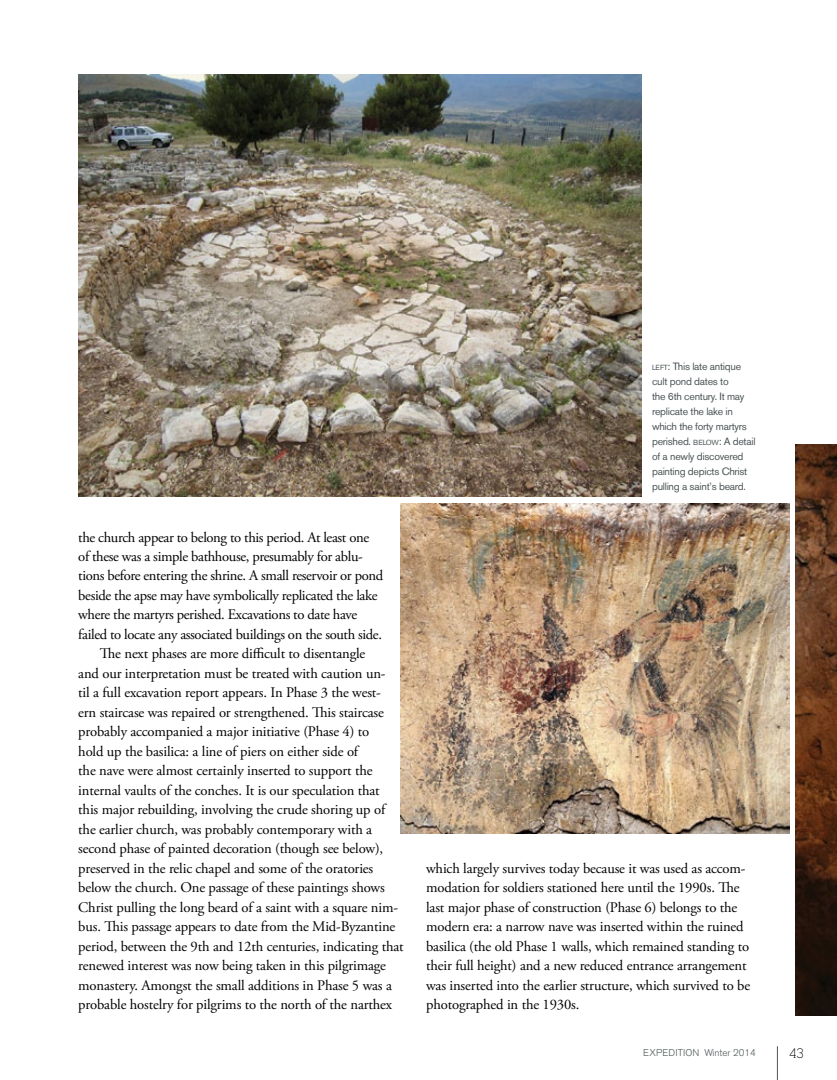
<style>
.page{position:relative;width:837px;height:1080px;background:#fff}
.page>*{position:absolute;margin:0;border:0;box-sizing:border-box;transform-origin:0 0}
.t1{font:14.7px/19.5px "Adobe Garamond Pro";letter-spacing:-.01em;color:#000}
.t2{font:13.5px "Alexandria";color:#000}
.t3{font:10.5px/15px "Akzidenz Grotesk BE";letter-spacing:-.025em;color:#4d5557}
.t4{font:300 9.75px "Akzidenz Grotesk BE";color:#4d5557}
.s1{font-size:7.35px}
.s2{font-style:inherit}
</style>
<div class="page">
<hr style="left:777px;top:1046px;width:1px;height:34px;background:#4d5557">
<img style="left:78px;top:75px;width:563px;height:422px">
<img style="left:796px;top:445px;width:41px;height:570px">
<img style="left:400px;top:504px;width:389px;height:330px">
<p class="t1" style="left:78px;top:528px;width:292px">the church appear to belong to this period. At least one</p>
<p class="t1" style="left:78px;top:547px;width:286px">of these was a simple bathhouse, presumably for ablu-</p>
<p class="t1" style="left:78px;top:567px;width:306px">tions before entering the shrine. A small reservoir or pond</p>
<p class="t1" style="left:78px;top:586px;width:301px">beside the apse may have symbolically replicated the lake</p>
<p class="t1" style="left:78px;top:606px;width:281px">where the martyrs perished. Excavations to date have</p>
<p class="t1" style="left:78px;top:625px;width:305px">failed to locate any associated buildings on the south side.</p>
<p class="t1" style="left:100px;top:645px;width:267px">The next phases are more difficult to disentangle</p>
<p class="t1" style="left:78px;top:664px;width:309px">and our interpretation must be treated with caution un-</p>
<p class="t1" style="left:78px;top:684px;width:304px">til a full excavation report appears. In Phase 3 the west-</p>
<p class="t1" style="left:78px;top:703px;width:307px">ern staircase was repaired or strengthened. This staircase</p>
<p class="t1" style="left:78px;top:723px;width:292px">probably accompanied a major initiative (Phase 4) to</p>
<p class="t1" style="left:78px;top:742px;width:281px">hold up the basilica: a line of piers on either side of</p>
<p class="t1" style="left:78px;top:762px;width:296px">the nave were almost certainly inserted to support the</p>
<p class="t1" style="left:78px;top:781px;width:303px">internal vaults of the conches. It is our speculation that</p>
<p class="t1" style="left:78px;top:801px;width:308px">this major rebuilding, involving the crude shoring up of</p>
<p class="t1" style="left:78px;top:820px;width:295px">the earlier church, was probably contemporary with a</p>
<p class="t1" style="left:78px;top:840px;width:306px">second phase of painted decoration (though see below),</p>
<p class="t1" style="left:78px;top:859px;width:297px">preserved in the relic chapel and some of the oratories</p>
<p class="t1" style="left:78px;top:879px;width:308px">below the church. One passage of these paintings shows</p>
<p class="t1" style="left:78px;top:898px;width:321px">Christ pulling the long beard of a saint with a square nim-</p>
<p class="t1" style="left:78px;top:918px;width:319px">bus. This passage appears to date from the Mid-Byzantine</p>
<p class="t1" style="left:78px;top:937px;width:327px">period, between the 9th and 12th centuries, indicating that</p>
<p class="t1" style="left:78px;top:957px;width:309px">renewed interest was now being taken in this pilgrimage</p>
<p class="t1" style="left:78px;top:976px;width:315px">monastery. Amongst the small additions in Phase 5 was a</p>
<p class="t1" style="left:78px;top:995px;width:315px">probable hostelry for pilgrims to the north of the narthex</p>
<p class="t3" style="left:652px;top:359px;width:105px"><span class="s1">LEFT</span><span class="s2">:</span> This late antique cult pond dates to<br>the 6th century. It may replicate the lake in which the forty martyrs perished. <span class="s1">BELOW</span><span class="s2">:</span> A detail of a newly discovered painting depicts Christ pulling a saint’s beard.</p>
<p class="t1" style="left:426px;top:859px;width:326px">which largely survives today because it was used as accom&shy;modation for soldiers stationed here until the 1990s. The last major phase of construction (Phase 6) belongs to the modern era: a narrow nave was inserted within the ruined basilica (the old Phase 1 walls, which remained standing to their full height) and a new reduced entrance arrangement was inserted into the earlier structure, which survived to be photographed in the 1930s.</p>
<p class="t4" style="left:643px;top:1047px;width:114px">EXPEDITION Winter 2014</p>
<p class="t2" style="left:789px;top:1046px;width:16px">43</p>
</div>
